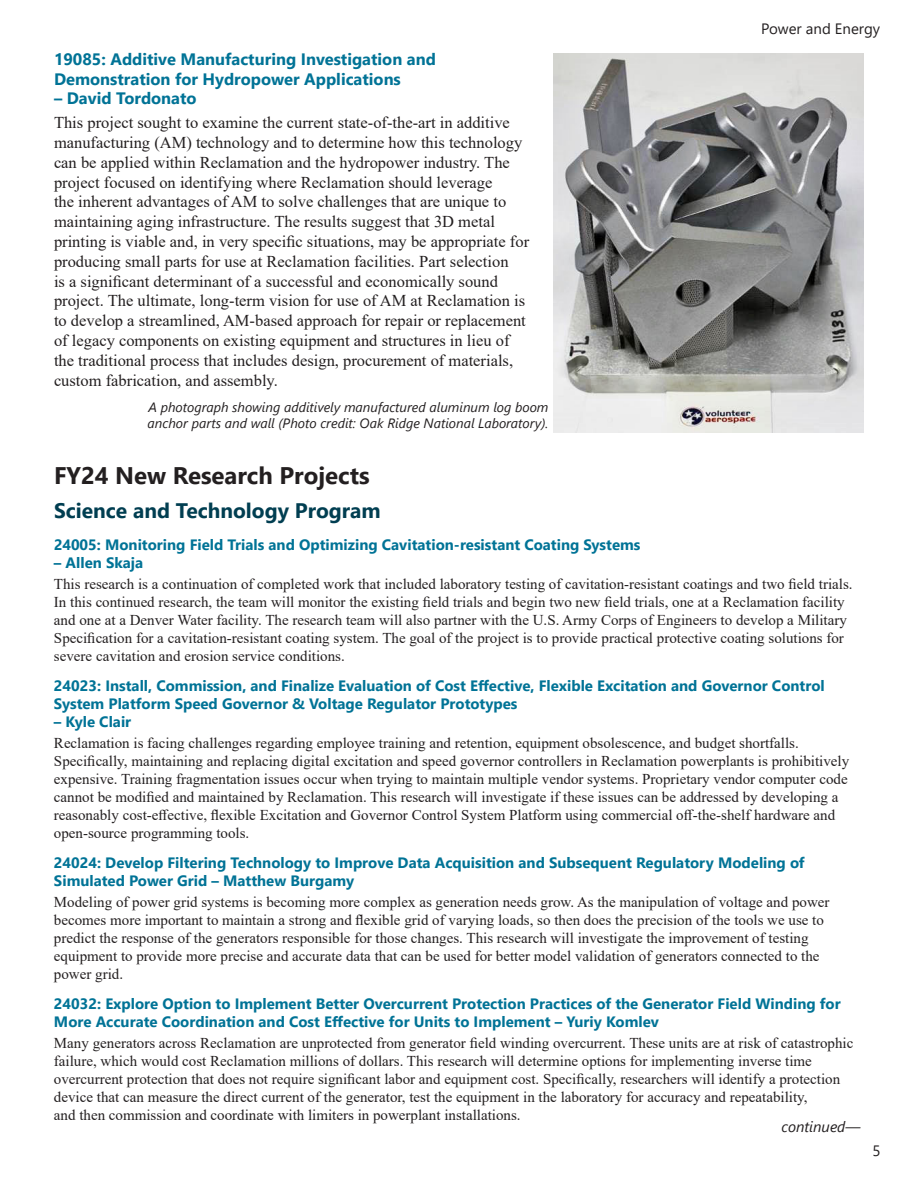
<style>
.page{position:relative;width:918px;height:1188px;background:#fff}
.page>*{position:absolute;margin:0;border:0;box-sizing:border-box;transform-origin:0 0}
.t1{font:700 24px "Segoe UI";color:#231f20}
.t2{font:700 21px "Segoe UI";color:#003e51}
.t3{font:16.5px/19.8px "Times New Roman";color:#231f20}
.t4{font:700 16.5px/19.5px "Segoe UI";color:#007396}
.t5{font:15px/18px "Times New Roman";color:#231f20}
.t6{font:700 15px/18px "Segoe UI";color:#007396}
.t7{font:15px "Segoe UI";color:#231f20}
.t8{font:italic 15px "Segoe UI";color:#231f20}
.t9{font:italic 13.5px/16.2px "Segoe UI";color:#231f20}
</style>
<div class="page">
<img style="left:553px;top:53px;width:311px;height:380px">
<p class="t7" style="left:761px;top:14px;width:120px">Power and Energy</p>
<p class="t4" style="left:54px;top:48px;width:383px">19085: Additive Manufacturing Investigation and<br>Demonstration for Hydropower Applications</p>
<p class="t4" style="left:54px;top:87px;width:144px">– David Tordonato</p>
<p class="t3" style="left:54px;top:112px;width:470px">This project sought to examine the current state-of-the-art in additive manufacturing (AM) technology and to determine how this technology can be applied within Reclamation and the hydropower industry. The project focused on identifying where Reclamation should leverage</p>
<p class="t3" style="left:54px;top:191px;width:454px">the inherent advantages of AM to solve challenges that are unique to</p>
<p class="t3" style="left:54px;top:211px;width:442px">maintaining aging infrastructure. The results suggest that 3D metal</p>
<p class="t3" style="left:54px;top:231px;width:477px">printing is viable and, in very specific situations, may be appropriate for</p>
<p class="t3" style="left:54px;top:251px;width:456px">producing small parts for use at Reclamation facilities. Part selection</p>
<p class="t3" style="left:54px;top:271px;width:446px">is a significant determinant of a successful and economically sound</p>
<p class="t3" style="left:54px;top:290px;width:473px">project. The ultimate, long-term vision for use of AM at Reclamation is to develop a streamlined, AM-based approach for repair or replacement</p>
<p class="t3" style="left:54px;top:330px;width:457px">of legacy components on existing equipment and structures in lieu of</p>
<p class="t3" style="left:54px;top:350px;width:461px">the traditional process that includes design, procurement of materials, custom fabrication, and assembly.</p>
<p class="t9" style="left:148px;top:397px;width:402px">A photograph showing additively manufactured aluminum log boom anchor parts and wall (Photo credit: Oak Ridge National Laboratory).</p>
<h2 class="t1" style="left:54px;top:452px;width:317px">FY24 New Research Projects</h2>
<h3 class="t2" style="left:54px;top:491px;width:328px">Science and Technology Program</h3>
<h5 class="t6" style="left:54px;top:535px;width:588px">24005: Monitoring Field Trials and Optimizing Cavitation-resistant Coating Systems</h5>
<p class="t6" style="left:54px;top:553px;width:91px">– Allen Skaja</p>
<p class="t5" style="left:54px;top:575px;width:800px">This research is a continuation of completed work that included laboratory testing of cavitation-resistant coatings and two field trials.<br>In this continued research, the team will monitor the existing field trials and begin two new field trials, one at a Reclamation facility</p>
<p class="t5" style="left:54px;top:611px;width:794px">and one at a Denver Water facility. The research team will also partner with the U.S. Army Corps of Engineers to develop a Military</p>
<p class="t5" style="left:54px;top:629px;width:791px">Specification for a cavitation-resistant coating system. The goal of the project is to provide practical protective coating solutions for</p>
<p class="t5" style="left:54px;top:647px;width:292px">severe cavitation and erosion service conditions.</p>
<p class="t6" style="left:54px;top:676px;width:772px">24023: Install, Commission, and Finalize Evaluation of Cost Effective, Flexible Excitation and Governor Control<br>System Platform Speed Governor &amp; Voltage Regulator Prototypes</p>
<p class="t6" style="left:54px;top:712px;width:79px">– Kyle Clair</p>
<p class="t5" style="left:54px;top:734px;width:797px">Reclamation is facing challenges regarding employee training and retention, equipment obsolescence, and budget shortfalls.<br>Specifically, maintaining and replacing digital excitation and speed governor controllers in Reclamation powerplants is prohibitively</p>
<p class="t5" style="left:54px;top:770px;width:795px">expensive. Training fragmentation issues occur when trying to maintain multiple vendor systems. Proprietary vendor computer code</p>
<p class="t5" style="left:54px;top:788px;width:786px">cannot be modified and maintained by Reclamation. This research will investigate if these issues can be addressed by developing a reasonably cost-effective, flexible Excitation and Governor Control System Platform using commercial off-the-shelf hardware and</p>
<p class="t5" style="left:54px;top:824px;width:197px">open-source programming tools.</p>
<p class="t6" style="left:54px;top:853px;width:752px">24024: Develop Filtering Technology to Improve Data Acquisition and Subsequent Regulatory Modeling of<br>Simulated Power Grid – Matthew Burgamy</p>
<p class="t5" style="left:54px;top:893px;width:777px">Modeling of power grid systems is becoming more complex as generation needs grow. As the manipulation of voltage and power</p>
<p class="t5" style="left:54px;top:911px;width:771px">becomes more important to maintain a strong and flexible grid of varying loads, so then does the precision of the tools we use to</p>
<p class="t5" style="left:54px;top:929px;width:756px">predict the response of the generators responsible for those changes. This research will investigate the improvement of testing</p>
<p class="t5" style="left:54px;top:947px;width:767px">equipment to provide more precise and accurate data that can be used for better model validation of generators connected to the</p>
<p class="t5" style="left:54px;top:965px;width:71px">power grid.</p>
<h5 class="t6" style="left:54px;top:994px;width:788px">24032: Explore Option to Implement Better Overcurrent Protection Practices of the Generator Field Winding for</h5>
<p class="t6" style="left:54px;top:1012px;width:607px">More Accurate Coordination and Cost Effective for Units to Implement – Yuriy Komlev</p>
<p class="t5" style="left:54px;top:1034px;width:801px">Many generators across Reclamation are unprotected from generator field winding overcurrent. These units are at risk of catastrophic failure, which would cost Reclamation millions of dollars. This research will determine options for implementing inverse time</p>
<p class="t5" style="left:54px;top:1070px;width:788px">overcurrent protection that does not require significant labor and equipment cost. Specifically, researchers will identify a protection device that can measure the direct current of the generator, test the equipment in the laboratory for accuracy and repeatability,</p>
<p class="t5" style="left:54px;top:1106px;width:468px">and then commission and coordinate with limiters in powerplant installations.</p>
<p class="t8" style="left:782px;top:1112px;width:80px">continued—</p>
<p class="t7" style="left:873px;top:1137px;width:10px">5</p>
</div>
